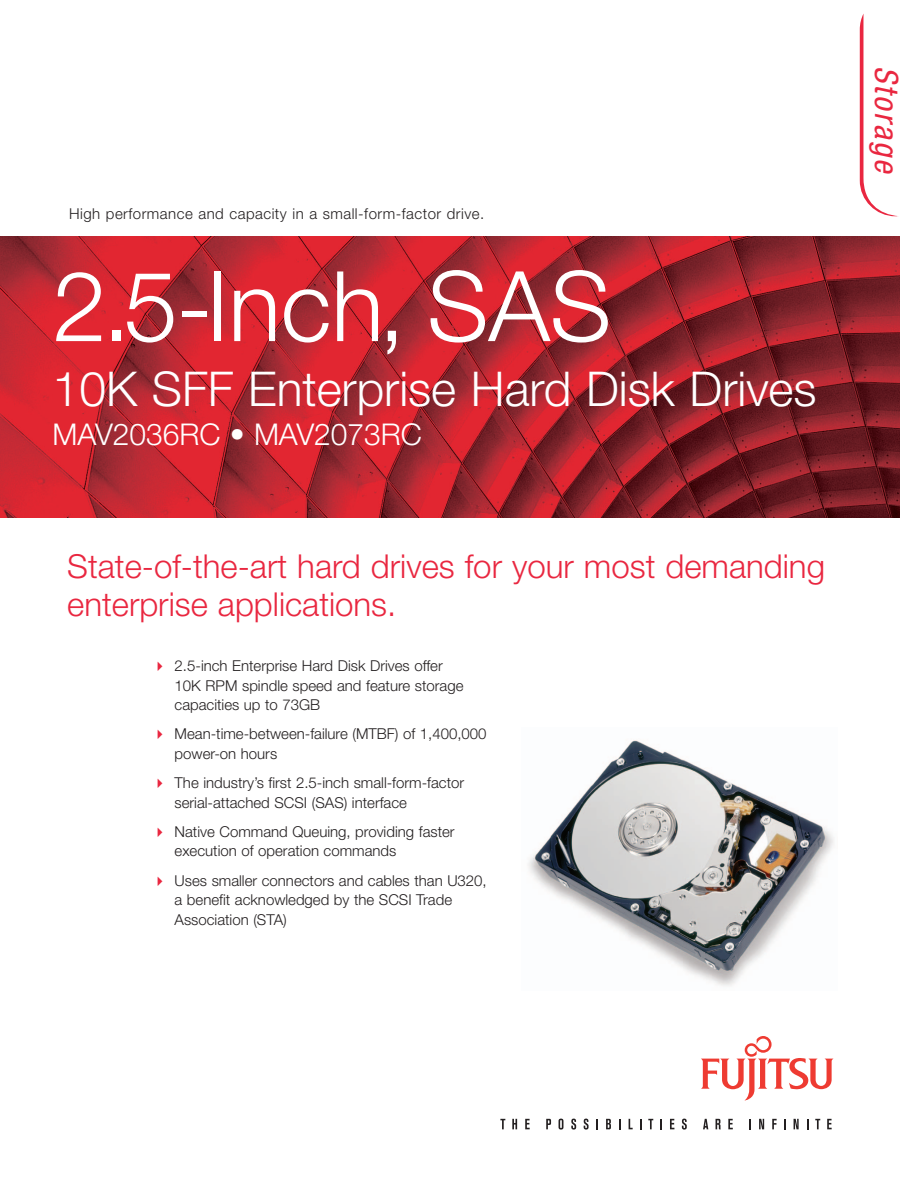
<style>
.page{position:relative;width:918px;height:1188px;background:#fff}
.page>*{position:absolute;margin:0;border:0;box-sizing:border-box;transform-origin:0 0}
.t1{font:300 97.5px "Helvetica Neue";color:#fff}
.t2{font:300 48px "Helvetica Neue";color:#fff}
.t3{font:300 33px/37.5px "Helvetica Neue";color:#e92740}
.t4{font:italic condensed 32.25px "Helvetica Neue";color:#e92740}
.t5{font:300 30px "Helvetica Neue";color:#fff}
.t6{font:300 15px/19.5px "Helvetica Neue";color:#231f20}
.t7{font:300 15px "Helvetica Neue";letter-spacing:.035em;color:#231f20}
</style>
<div class="page">
<img style="left:528px;top:740px;width:306px;height:246px">
<svg style="left:859px;top:14px;width:38px;height:202px"></svg>
<img style="left:0;top:236px;width:900px;height:282px">
<svg style="left:701px;top:1036px;width:133px;height:65px"></svg>
<svg style="left:500px;top:1119px;width:5px;height:10px"></svg>
<svg style="left:512px;top:1119px;width:5px;height:10px"></svg>
<svg style="left:525px;top:1119px;width:5px;height:10px"></svg>
<svg style="left:546px;top:1119px;width:5px;height:10px"></svg>
<svg style="left:559px;top:1119px;width:4px;height:11px"></svg>
<svg style="left:571px;top:1119px;width:5px;height:11px"></svg>
<svg style="left:584px;top:1119px;width:5px;height:11px"></svg>
<svg style="left:596px;top:1119px;width:2px;height:10px"></svg>
<svg style="left:606px;top:1119px;width:5px;height:10px"></svg>
<svg style="left:629px;top:1119px;width:4px;height:10px"></svg>
<svg style="left:648px;top:1119px;width:5px;height:10px"></svg>
<svg style="left:660px;top:1119px;width:2px;height:10px"></svg>
<svg style="left:670px;top:1119px;width:4px;height:10px"></svg>
<svg style="left:682px;top:1119px;width:5px;height:11px"></svg>
<svg style="left:703px;top:1119px;width:5px;height:10px"></svg>
<svg style="left:716px;top:1119px;width:5px;height:10px"></svg>
<svg style="left:728px;top:1119px;width:5px;height:10px"></svg>
<svg style="left:749px;top:1119px;width:2px;height:10px"></svg>
<svg style="left:759px;top:1119px;width:5px;height:10px"></svg>
<svg style="left:772px;top:1119px;width:5px;height:10px"></svg>
<svg style="left:794px;top:1119px;width:5px;height:10px"></svg>
<svg style="left:815px;top:1119px;width:5px;height:10px"></svg>
<svg style="left:827px;top:1119px;width:5px;height:10px"></svg>
<p class="t7" style="left:69px;top:208px;width:417px">High performance and capacity in a small-form-factor drive.</p>
<h1 class="t1" style="left:53px;top:271px;width:560px">2.5-Inch, SAS</h1>
<h2 class="t2" style="left:53px;top:371px;width:765px">10K SFF Enterprise Hard Disk Drives</h2>
<h3 class="t5" style="left:53px;top:423px;width:371px">MAV2036RC • MAV2073RC</h3>
<h3 class="t3" style="left:67px;top:551px;width:759px">State-of-the-art hard drives for your most demanding enterprise applications.</h3>
<p class="t6" style="left:175px;top:657px;width:290px">2.5-inch Enterprise Hard Disk Drives offer<br>10K RPM spindle speed and feature storage capacities up to 73GB</p>
<p class="t6" style="left:175px;top:726px;width:314px">Mean-time-between-failure (MTBF) of 1,400,000 power-on hours</p>
<p class="t6" style="left:175px;top:774px;width:291px">The industry’s first 2.5-inch small-form-factor serial-attached SCSI (SAS) interface</p>
<p class="t6" style="left:175px;top:823px;width:282px">Native Command Queuing, providing faster execution of operation commands</p>
<p class="t6" style="left:175px;top:872px;width:314px">Uses smaller connectors and cables than U320, a benefit acknowledged by the SCSI Trade<br>Association (STA)</p>
<h3 class="t4" style="left:898px;top:66px;width:114px;rotate:90deg">Storag e</h3>
</div>
